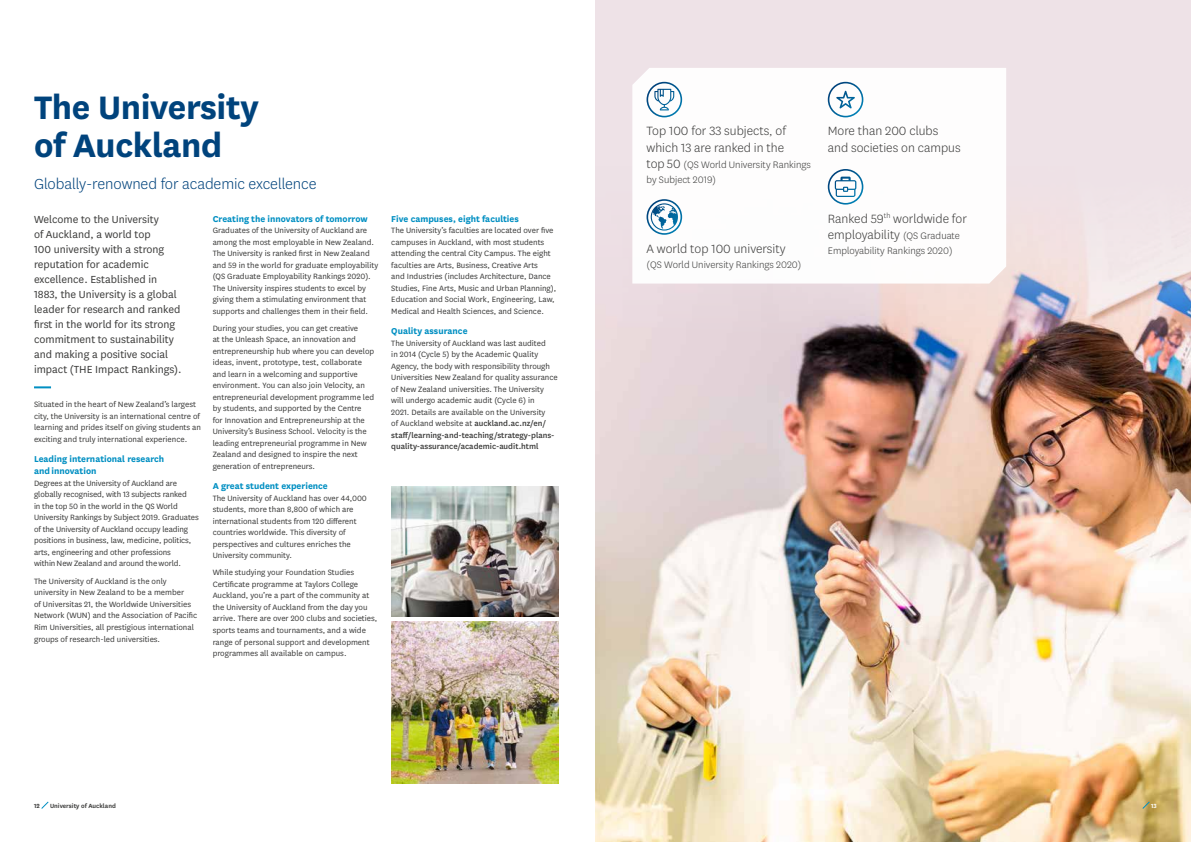
<style>
.page{position:relative;width:1191px;height:842px;background:#fff}
.page>*{position:absolute;margin:0;border:0;box-sizing:border-box;transform-origin:0 0}
.t1{font:700 38px/38px "National";letter-spacing:-.01em;color:#00437c}
.t2{font:300 17px "National";letter-spacing:-.005em;color:#00437c}
.t3{font:300 14px/16.5px "National";color:#3b3b3a}
.t4{font:12px/15px "National";color:#3b3b3a}
.t5{font:300 11px/15px "National";color:#3b3b3a}
.t6{font:700 10px/12px "National";color:#008fc2}
.t7{font:9px/11.5px "National";color:#3b3b3a}
.t8{font:600 7px "National";color:#3b3b3a}
.t9{font:600 7px "National";color:#fff}
.s1{font-weight:500}
.s2{font-size:14px}
.s3{font-size:11px}
</style>
<div class="page">
<div style="left:595px;top:0;width:596px;height:842px;background:#eee2e7"></div>
<img style="left:595px;top:253px;width:596px;height:589px">
<svg style="left:34px;top:386px;width:17px;height:2px"></svg>
<img style="left:391px;top:621px;width:167px;height:163px">
<div style="left:632px;top:68px;width:374px;height:216px;background:#fefdfd"></div>
<svg style="left:646px;top:82px;width:36px;height:35px"></svg>
<svg style="left:646px;top:199px;width:36px;height:36px"></svg>
<svg style="left:827px;top:82px;width:36px;height:35px"></svg>
<svg style="left:827px;top:169px;width:36px;height:36px"></svg>
<svg style="left:41px;top:801px;width:8px;height:8px"></svg>
<svg style="left:1141px;top:801px;width:9px;height:8px"></svg>
<img style="left:391px;top:486px;width:167px;height:131px">
<h1 class="t1" style="left:34px;top:86px;width:226px">The University of Auckland</h1>
<h2 class="t2" style="left:34px;top:173px;width:284px">Globally-renowned for academic excellence</h2>
<p class="t4" style="left:34px;top:211px;width:149px">Welcome to the University<br>of Auckland, a world top<br>100 university with a strong reputation for academic excellence. Established in<br>1883, the University is a global leader for research and ranked first in the world for its strong commitment to sustainability and making a positive social impact (THE Impact Rankings).</p>
<p class="t7" style="left:34px;top:398px;width:168px">Situated in the heart of New Zealand’s largest city, the University is an international centre of learning and prides itself on giving students an exciting and truly international experience.</p>
<p class="t6" style="left:34px;top:453px;width:132px">Leading international research and innovation</p>
<p class="t7" style="left:34px;top:477px;width:166px">Degrees at the University of Auckland are globally recognised, with 13 subjects ranked<br>in the top 50 in the world in the QS World University Rankings by Subject 2019. Graduates of the University of Auckland occupy leading positions in business, law, medicine, politics, arts, engineering and other professions<br>within New Zealand and around the world.</p>
<p class="t7" style="left:34px;top:575px;width:165px">The University of Auckland is the only university in New Zealand to be a member<br>of Universitas 21, the Worldwide Universities Network (WUN) and the Association of Pacific Rim Universities, all prestigious international groups of research-led universities.</p>
<p class="t6" style="left:213px;top:212px;width:157px">Creating the innovators of tomorrow</p>
<p class="t7" style="left:213px;top:224px;width:167px">Graduates of the University of Auckland are among the most employable in New Zealand.<br>The University is ranked first in New Zealand and 59 in the world for graduate employability (QS Graduate Employability Rankings 2020).<br>The University inspires students to excel by giving them a stimulating environment that supports and challenges them in their field.</p>
<p class="t7" style="left:213px;top:322px;width:163px">During your studies, you can get creative<br>at the Unleash Space, an innovation and entrepreneurship hub where you can develop ideas, invent, prototype, test, collaborate and learn in a welcoming and supportive environment. You can also join Velocity, an entrepreneurial development programme led by students, and supported by the Centre<br>for Innovation and Entrepreneurship at the University’s Business School. Velocity is the leading entrepreneurial programme in New Zealand and designed to inspire the next generation of entrepreneurs.</p>
<p class="t6" style="left:213px;top:479px;width:117px">A great student experience</p>
<p class="t7" style="left:213px;top:492px;width:156px">The University of Auckland has over 44,000 students, more than 8,800 of which are international students from 120 different countries worldwide. This diversity of perspectives and cultures enriches the University community.</p>
<p class="t7" style="left:213px;top:566px;width:166px">While studying your Foundation Studies Certificate programme at Taylors College Auckland, you’re a part of the community at the University of Auckland from the day you arrive. There are over 200 clubs and societies, sports teams and tournaments, and a wide range of personal support and development programmes all available on campus.</p>
<p class="t6" style="left:391px;top:212px;width:129px">Five campuses, eight faculties</p>
<p class="t7" style="left:391px;top:224px;width:167px">The University’s faculties are located over five campuses in Auckland, with most students attending the central City Campus. The eight faculties are Arts, Business, Creative Arts<br>and Industries (includes Architecture, Dance Studies, Fine Arts, Music and Urban Planning), Education and Social Work, Engineering, Law, Medical and Health Sciences, and Science.</p>
<p class="t6" style="left:391px;top:324px;width:78px">Quality assurance</p>
<p class="t7" style="left:391px;top:337px;width:168px">The University of Auckland was last audited<br>in 2014 (Cycle 5) by the Academic Quality Agency, the body with responsibility through Universities New Zealand for quality assurance of New Zealand universities. The University will undergo academic audit (Cycle 6) in<br>2021. Details are available on the University<br>of Auckland website at <span class="s1">auckland.ac.nz/en/ staff/learning-and-teaching/strategy-plans&shy;quality-assurance/academic-audit.html</span></p>
<h3 class="t3" style="left:646px;top:122px;width:141px">Top 100 for 33 subjects, of which 13 are ranked in the</h3>
<p class="t5" style="left:646px;top:157px;width:166px"><span class="s2">top 50</span> (QS World University Rankings by Subject 2019)</p>
<h3 class="t3" style="left:646px;top:240px;width:140px">A world top 100 university</h3>
<p class="t5" style="left:646px;top:256px;width:156px">(QS World University Rankings 2020)</p>
<h3 class="t3" style="left:827px;top:122px;width:134px">More than 200 clubs and societies on campus</h3>
<h3 class="t3" style="left:827px;top:210px;width:141px">Ranked 59<sup>th</sup> worldwide for employability <span class="s3">(QS Graduate</span></h3>
<p class="t5" style="left:827px;top:243px;width:126px">Employability Rankings 2020)</p>
<p class="t8" style="left:34px;top:801px;width:7px">12</p>
<p class="t8" style="left:50px;top:801px;width:67px">University of Auckland</p>
<p class="t9" style="left:1151px;top:801px;width:7px">13</p>
</div>
